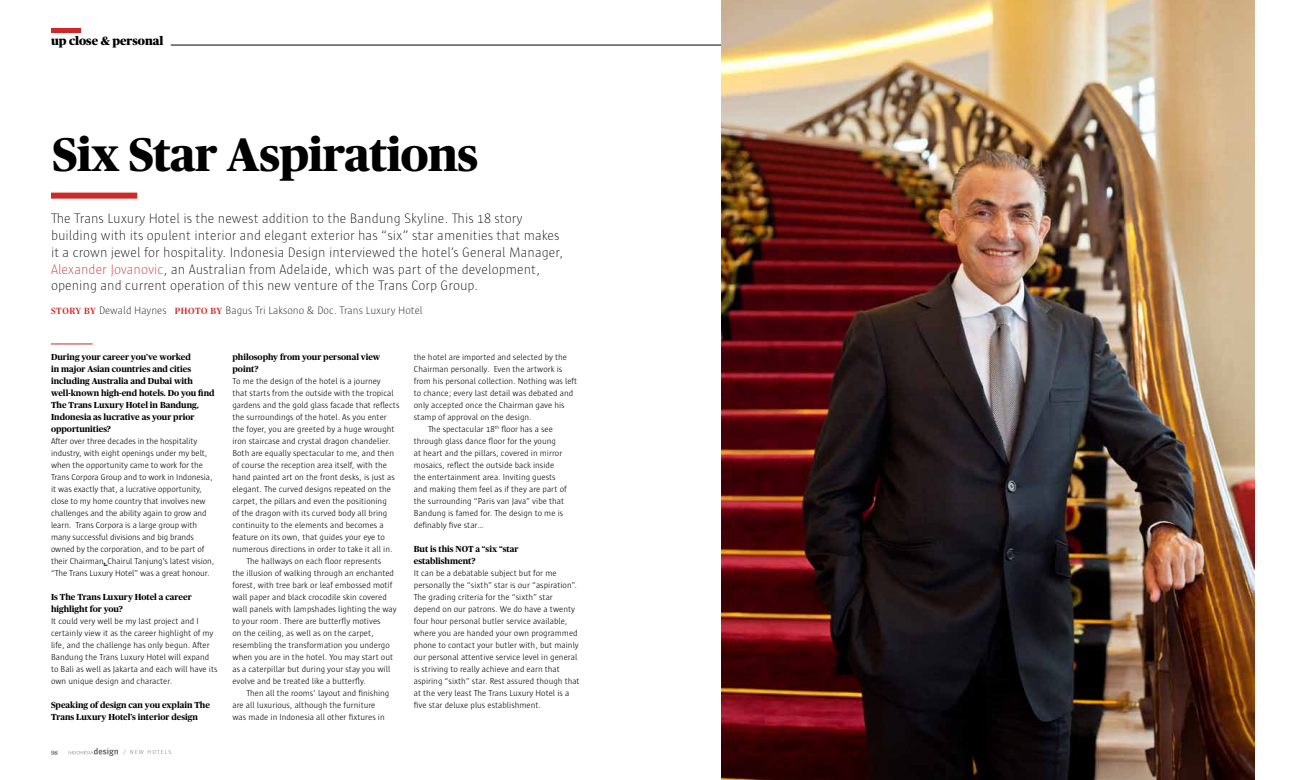
<style>
.page{position:relative;width:1304px;height:780px;background:#fff}
.page>*{position:absolute;margin:0;border:0;box-sizing:border-box;transform-origin:0 0}
.t1{font:800 47.1px "Publico Headline";letter-spacing:-.01em;color:#000}
.t2{font:200 14px/16.8px "Sun";color:#000}
.t3{font:900 12px "Publico Headline";color:#000}
.t4{font:200 11px "Sun";color:#000}
.t5{font:300 8.8px/12px "Sun";color:#000}
.t6{font:700 8.8px/12px "Publico Headline";color:#000}
.t7{font:6px "Sun";letter-spacing:.175em;color:#9ba0a3}
.t8{font:500 6px "Publico Headline";color:#58595b}
.s1{color:#d02727}
.s2{font-family:"Publico Headline";font-weight:500;font-size:9px;color:#d02727}
.s3{font-family:"Publico Headline";font-weight:700;font-style:italic}
</style>
<div class="page">
<svg style="left:69px;top:748px;width:49px;height:8px"></svg>
<hr style="left:51px;top:28px;width:30px;height:4px;background:#d02727">
<hr style="left:171px;top:45px;width:1082px;height:1px;background:#000">
<hr style="left:51px;top:344px;width:42px;height:1px;background:#d02727">
<div style="left:51px;top:192px;width:86px;height:6px;background:#d02727"></div>
<img style="left:721px;top:0;width:534px;height:780px">
<h3 class="t3" style="left:51px;top:32px;width:114px">up close &amp; personal</h3>
<h1 class="t1" style="left:52px;top:120px;width:427px">Six Star Aspirations</h1>
<p class="t2" style="left:51px;top:210px;width:514px">The Trans Luxury Hotel is the newest addition to the Bandung Skyline. This 18 story building with its opulent interior and elegant exterior has “six” star amenities that makes it a crown jewel for hospitality. Indonesia Design interviewed the hotel’s General Manager, <span class="s1">Alexander Jovanovic</span>, an Australian from Adelaide, which was part of the development, opening and current operation of this new venture of the Trans Corp Group.</p>
<p class="t4" style="left:51px;top:305px;width:373px"><span class="s2">STORY BY</span> Dewald Haynes <span class="s2">PHOTO BY</span> Bagus Tri Laksono &amp; Doc. Trans Luxury Hotel</p>
<p class="t6" style="left:51px;top:350px;width:165px">During your career you’ve worked<br>in major Asian countries and cities including Australia and Dubai with well-known high-end hotels. Do you find The Trans Luxury Hotel in Bandung, Indonesia as lucrative as your prior opportunities?</p>
<p class="t5" style="left:51px;top:435px;width:165px">After over three decades in the hospitality industry, with eight openings under my belt, when the opportunity came to work for the Trans Corpora Group and to work in Indonesia, it was exactly that, a lucrative opportunity, close to my home country that involves new challenges and the ability again to grow and learn. Trans Corpora is a large group with many successful divisions and big brands owned by the corporation, and to be part of their Chairman<span class="s3">,</span> Chairul Tanjung’s latest vision, “The Trans Luxury Hotel” was a great honour.</p>
<p class="t6" style="left:51px;top:590px;width:142px">Is The Trans Luxury Hotel a career highlight for you?</p>
<p class="t5" style="left:51px;top:615px;width:168px">It could very well be my last project and I certainly view it as the career highlight of my life, and the challenge has only begun. After Bandung the Trans Luxury Hotel will expand to Bali as well as Jakarta and each will have its own unique design and character.</p>
<p class="t6" style="left:51px;top:698px;width:161px">Speaking of design can you explain The<br>Trans Luxury Hotel’s interior design</p>
<p class="t8" style="left:51px;top:748px;width:8px">98</p>
<p class="t7" style="left:123px;top:748px;width:50px">/ NEW HOTELS</p>
<p class="t6" style="left:232px;top:350px;width:149px">philosophy from your personal view point?</p>
<p class="t5" style="left:232px;top:375px;width:150px">To me the design of the hotel is a journey</p>
<p class="t5" style="left:232px;top:387px;width:163px">that starts from the outside with the tropical</p>
<p class="t5" style="left:232px;top:399px;width:169px">gardens and the gold glass facade that reflects</p>
<p class="t5" style="left:232px;top:411px;width:156px">the surroundings of the hotel. As you enter</p>
<p class="t5" style="left:232px;top:423px;width:164px">the foyer, you are greeted by a huge wrought</p>
<p class="t5" style="left:232px;top:435px;width:160px">iron staircase and crystal dragon chandelier.</p>
<p class="t5" style="left:232px;top:447px;width:163px">Both are equally spectacular to me, and then</p>
<p class="t5" style="left:232px;top:459px;width:156px">of course the reception area itself, with the</p>
<p class="t5" style="left:232px;top:471px;width:164px">hand painted art on the front desks, is just as</p>
<p class="t5" style="left:232px;top:483px;width:160px">elegant. The curved designs repeated on the</p>
<p class="t5" style="left:232px;top:495px;width:156px">carpet, the pillars and even the positioning</p>
<p class="t5" style="left:232px;top:507px;width:156px">of the dragon with its curved body all bring</p>
<p class="t5" style="left:232px;top:519px;width:153px">continuity to the elements and becomes a</p>
<p class="t5" style="left:232px;top:531px;width:154px">feature on its own, that guides your eye to</p>
<p class="t5" style="left:232px;top:543px;width:162px">numerous directions in order to take it all in.</p>
<p class="t5" style="left:247px;top:555px;width:136px">The hallways on each floor represents</p>
<p class="t5" style="left:232px;top:567px;width:163px">the illusion of walking through an enchanted</p>
<p class="t5" style="left:232px;top:579px;width:161px">forest, with tree bark or leaf embossed motif</p>
<p class="t5" style="left:232px;top:591px;width:156px">wall paper and black crocodile skin covered</p>
<p class="t5" style="left:232px;top:603px;width:166px">wall panels with lampshades lighting the way</p>
<p class="t5" style="left:232px;top:615px;width:150px">to your room. There are butterfly motives</p>
<p class="t5" style="left:232px;top:627px;width:143px">on the ceiling, as well as on the carpet,</p>
<p class="t5" style="left:232px;top:639px;width:159px">resembling the transformation you undergo</p>
<p class="t5" style="left:232px;top:651px;width:162px">when you are in the hotel. You may start out</p>
<p class="t5" style="left:232px;top:663px;width:159px">as a caterpillar but during your stay you will</p>
<p class="t5" style="left:232px;top:675px;width:135px">evolve and be treated like a butterfly.</p>
<p class="t5" style="left:247px;top:687px;width:144px">Then all the rooms’ layout and finishing</p>
<p class="t5" style="left:232px;top:699px;width:145px">are all luxurious, although the furniture</p>
<p class="t5" style="left:232px;top:711px;width:154px">was made in Indonesia all other fixtures in</p>
<p class="t5" style="left:414px;top:351px;width:155px">the hotel are imported and selected by the</p>
<p class="t5" style="left:414px;top:363px;width:150px">Chairman personally. Even the artwork is</p>
<p class="t5" style="left:414px;top:375px;width:165px">from his personal collection. Nothing was left</p>
<p class="t5" style="left:414px;top:387px;width:161px">to chance; every last detail was debated and</p>
<p class="t5" style="left:414px;top:399px;width:152px">only accepted once the Chairman gave his</p>
<p class="t5" style="left:414px;top:411px;width:119px">stamp of approval on the design.</p>
<p class="t5" style="left:428px;top:423px;width:127px">The spectacular 18<sup>th</sup> floor has a see</p>
<p class="t5" style="left:414px;top:435px;width:144px">through glass dance floor for the young</p>
<p class="t5" style="left:414px;top:447px;width:150px">at heart and the pillars, covered in mirror</p>
<p class="t5" style="left:414px;top:459px;width:142px">mosaics, reflect the outside back inside</p>
<p class="t5" style="left:414px;top:471px;width:143px">the entertainment area. Inviting guests</p>
<p class="t5" style="left:414px;top:483px;width:154px">and making them feel as if they are part of</p>
<p class="t5" style="left:414px;top:495px;width:152px">the surrounding “Paris van Java” vibe that</p>
<p class="t5" style="left:414px;top:507px;width:151px">Bandung is famed for. The design to me is</p>
<p class="t5" style="left:414px;top:519px;width:72px">definably five star…</p>
<p class="t6" style="left:414px;top:542px;width:106px">But is this NOT a “six “star establishment?</p>
<p class="t5" style="left:414px;top:567px;width:167px">It can be a debatable subject but for me personally the “sixth” star is our “aspiration”.<br>The grading criteria for the “sixth” star depend on our patrons. We do have a twenty four hour personal butler service available, where you are handed your own programmed phone to contact your butler with, but mainly our personal attentive service level in general is striving to really achieve and earn that aspiring “sixth” star. Rest assured though that at the very least The Trans Luxury Hotel is a five star deluxe plus establishment.</p>
</div>
